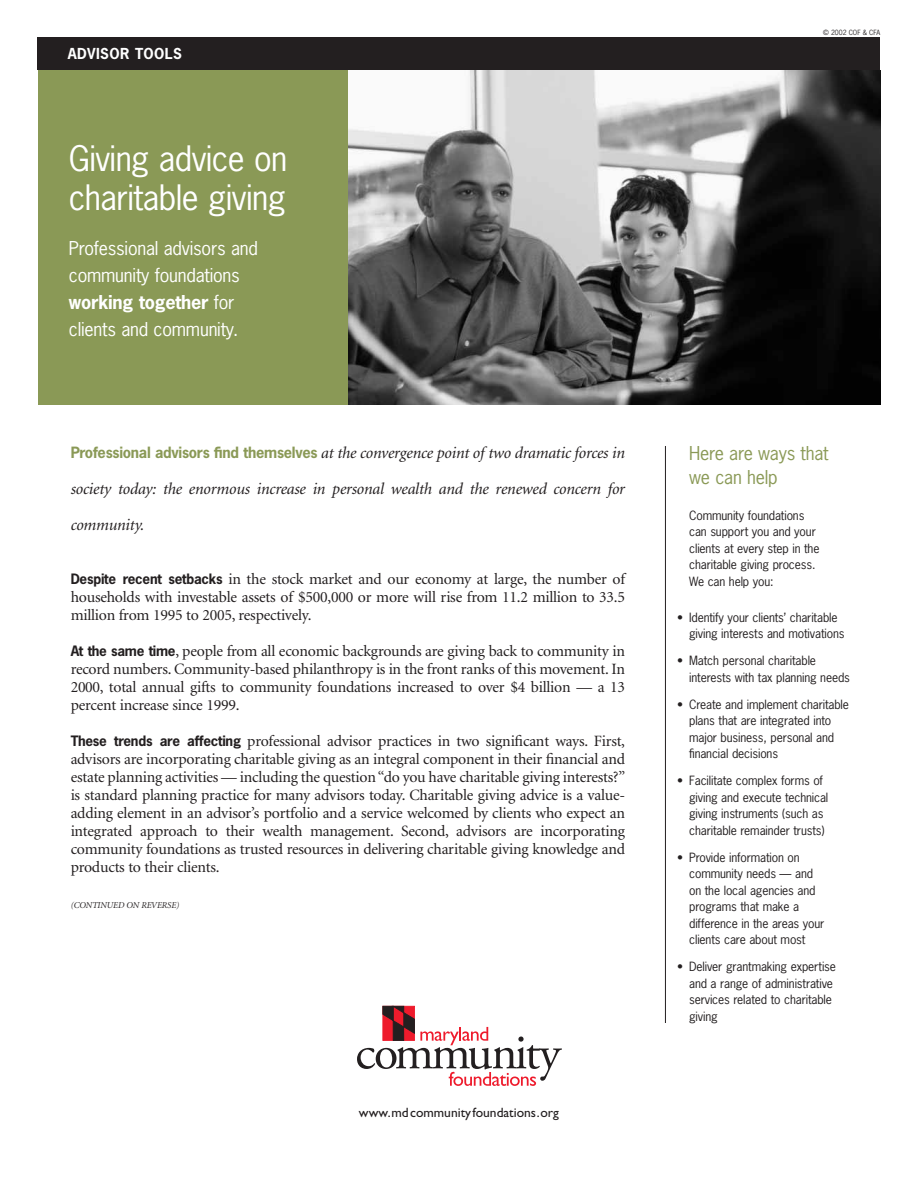
<style>
.page{position:relative;width:918px;height:1188px;background:#fff}
.page>*{position:absolute;margin:0;border:0;box-sizing:border-box;transform-origin:0 0}
.t1{font:33px/39px "News Gothic";letter-spacing:-.015em;color:#fff}
.t2{font:18px/27px "News Gothic";letter-spacing:-.01em;color:#fff}
.t3{font:18px/24px "News Gothic";letter-spacing:-.01em;color:#8a9956}
.t4{font:italic 16.5px/36px "Minion";letter-spacing:-.015em;color:#231f20;text-align:justify}
.t5{font:15.75px/18px "Minion";letter-spacing:-.015em;color:#231f20;text-align:justify}
.t6{font:700 14.25px "News Gothic";letter-spacing:.025em;color:#fff}
.t7{font:13.5px "Gill Sans";color:#231f20}
.t8{font:12px/16.5px "News Gothic";letter-spacing:-.01em;color:#231f20}
.t9{font:italic 9px "Minion";letter-spacing:-.015em;color:#231f20}
.t10{font:6.75px "News Gothic";color:#231f20}
.s1{font-weight:700}
.s2{font-family:"News Gothic";font-weight:700;font-style:normal;font-size:14.7px;color:#8a9956}
.s3{font-family:"News Gothic";font-weight:700;font-size:13.5px}
</style>
<div class="page">
<img style="left:347px;top:70px;width:533px;height:335px">
<div style="left:38px;top:70px;width:309px;height:335px;background:#8a9956"></div>
<hr style="left:665px;top:446px;width:1px;height:577px;background:#231f20">
<div style="left:38px;top:38px;width:842px;height:32px;background:#231f20"></div>
<svg style="left:357px;top:1006px;width:205px;height:80px"></svg>
<p class="t6" style="left:68px;top:48px;width:116px">ADVISOR TOOLS</p>
<h1 class="t1" style="left:69px;top:142px;width:220px">Giving advice on charitable giving</h1>
<p class="t2" style="left:69px;top:236px;width:191px">Professional advisors and community foundations <span class="s1">working together</span> for clients and community.</p>
<p class="t4" style="left:71px;top:436px;width:556px"><span class="s2">Professional advisors find themselves</span> at the convergence point of two dramatic forces in society today: the enormous increase in personal wealth and the renewed concern for community.</p>
<p class="t5" style="left:71px;top:571px;width:556px"><span class="s3">Despite recent setbacks</span> in the stock market and our economy at large, the number of households with investable assets of $500,000 or more will rise from 11.2 million to 33.5 million from 1995 to 2005, respectively.</p>
<p class="t5" style="left:71px;top:643px;width:556px"><span class="s3">At the same time</span>, people from all economic backgrounds are giving back to community in record numbers. Community-based philanthropy is in the front ranks of this movement. In 2000, total annual gifts to community foundations increased to over $4 billion — a 13 percent increase since 1999.</p>
<p class="t5" style="left:71px;top:733px;width:556px"><span class="s3">These trends are affecting</span> professional advisor practices in two significant ways. First, advisors are incorporating charitable giving as an integral component in their financial and estate planning activities — including the question “do you have charitable giving interests?” is standard planning practice for many advisors today. Charitable giving advice is a value&shy;adding element in an advisor’s portfolio and a service welcomed by clients who expect an integrated approach to their wealth management. Second, advisors are incorporating community foundations as trusted resources in delivering charitable giving knowledge and products to their clients.</p>
<p class="t9" style="left:71px;top:902px;width:110px">(CONTINUED ON REVERSE)</p>
<p class="t7" style="left:359px;top:1108px;width:202px">www.mdcommunityfoundations.org</p>
<p class="t10" style="left:823px;top:30px;width:58px">© 2002 COF &amp; CFA</p>
<p class="t3" style="left:689px;top:443px;width:141px">Here are ways that we can help</p>
<p class="t8" style="left:689px;top:508px;width:132px">Community foundations can support you and your clients at every step in the charitable giving process.<br>We can help you:</p>
<p class="t8" style="left:689px;top:610px;width:157px;text-indent:-12px">• Identify your clients’ charitable giving interests and motivations</p>
<p class="t8" style="left:689px;top:654px;width:162px;text-indent:-12px">• Match personal charitable interests with tax planning needs</p>
<p class="t8" style="left:689px;top:697px;width:161px;text-indent:-12px">• Create and implement charitable plans that are integrated into major business, personal and financial decisions</p>
<p class="t8" style="left:689px;top:774px;width:141px;text-indent:-12px">• Facilitate complex forms of giving and execute technical giving instruments (such as charitable remainder trusts)</p>
<p class="t8" style="left:689px;top:850px;width:137px;text-indent:-12px">• Provide information on community needs — and on the local agencies and programs that make a difference in the areas your clients care about most</p>
<p class="t8" style="left:689px;top:960px;width:148px;text-indent:-12px">• Deliver grantmaking expertise and a range of administrative services related to charitable giving</p>
</div>
